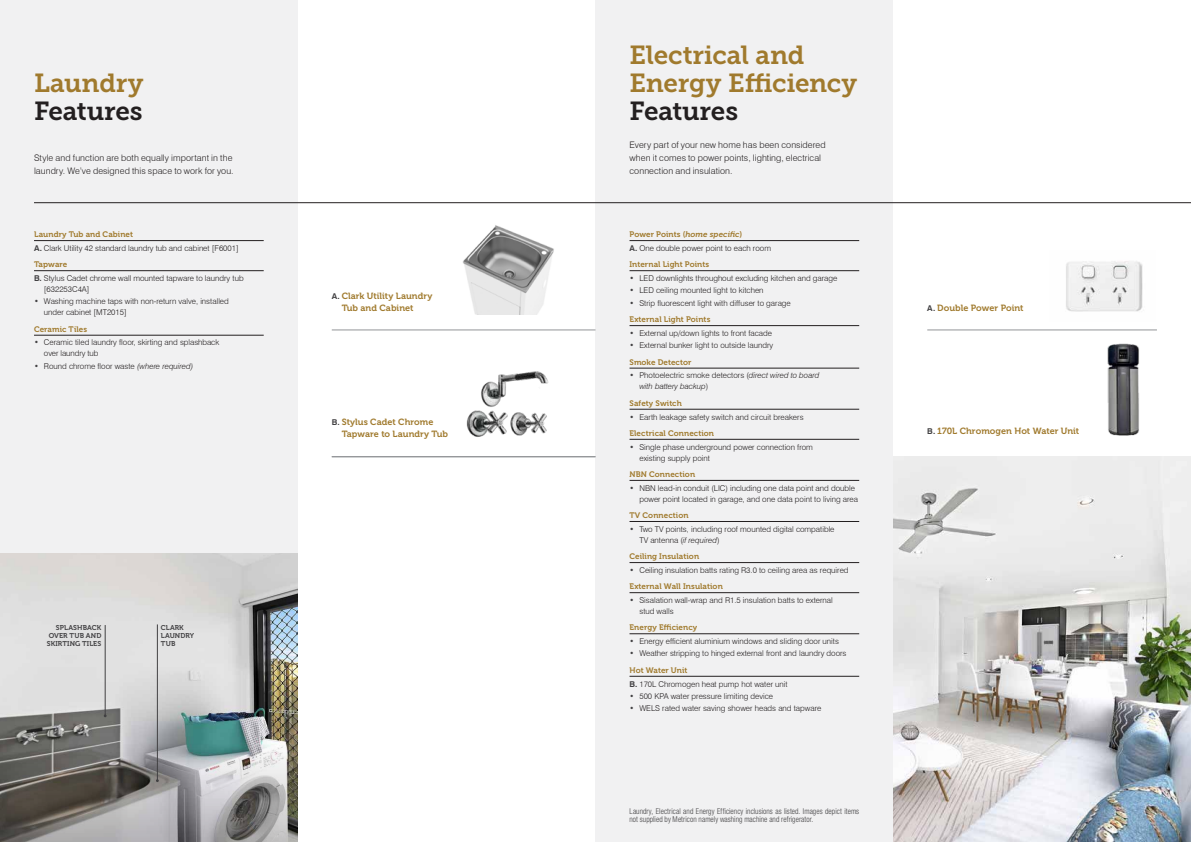
<style>
.page{position:relative;width:1191px;height:842px;background:#fff}
.page>*{position:absolute;margin:0;border:0;box-sizing:border-box;transform-origin:0 0}
.t1{font:26px/28px "Museo Slab 700";letter-spacing:-.01em;color:#a07a2d}
.t2{font:26px "Museo Slab 700";letter-spacing:-.01em;color:#231f20}
.t3{font:300 9px/13px "Swiss 721 BT";letter-spacing:.01em;color:#231f20}
.t4{font:9px/12px "Museo 700";letter-spacing:.005em;color:#a07a2d}
.t5{font:300 8px/11px "Swiss 721 BT";color:#231f20}
.t6{font:8px "Museo 700";letter-spacing:.01em;color:#a07a2d}
.t7{font:300 condensed 8px/8.2px "Helvetica Neue LT Pro";letter-spacing:.01em;color:#414042;scale:.95 1}
.t8{font:italic 300 8px/11px "Swiss 721 BT";color:#231f20}
.t9{font:7px/8px "Museo 700";letter-spacing:.015em;color:#414042;text-align:justify}
.s1{font-weight:700;color:#414042}
.s2{font-style:italic}
.s3{font-weight:700;font-style:normal;color:#414042}
.s4{font-style:normal}
.s5{font-family:"Swiss 721 BT";font-weight:700;font-size:8px;color:#414042}
</style>
<div class="page">
<img style="left:463px;top:225px;width:91px;height:89px">
<img style="left:0;top:552px;width:298px;height:185px">
<div style="left:0;top:0;width:298px;height:552px;background:#f1f1f2"></div>
<img style="left:893px;top:457px;width:298px;height:385px">
<svg style="left:0;top:737px;width:298px;height:105px;background:#888886"></svg>
<div style="left:595px;top:0;width:298px;height:842px;background:#f1f1f2"></div>
<hr style="left:34px;top:240px;width:230px;height:1px;background:#231f20">
<hr style="left:34px;top:270px;width:230px;height:1px;background:#231f20">
<hr style="left:34px;top:335px;width:230px;height:1px;background:#231f20">
<hr style="left:332px;top:330px;width:263px;height:1px;background:#939598">
<hr style="left:927px;top:330px;width:230px;height:1px;background:#939598">
<hr style="left:332px;top:457px;width:263px;height:1px;background:#939598">
<hr style="left:332px;top:456px;width:263px;height:1px;background:#939598">
<img style="left:466px;top:371px;width:83px;height:66px">
<hr style="left:629px;top:240px;width:230px;height:1px;background:#231f20">
<hr style="left:629px;top:270px;width:230px;height:1px;background:#231f20">
<hr style="left:629px;top:325px;width:230px;height:1px;background:#231f20">
<hr style="left:629px;top:368px;width:230px;height:1px;background:#231f20">
<hr style="left:629px;top:409px;width:230px;height:1px;background:#231f20">
<hr style="left:629px;top:439px;width:230px;height:1px;background:#231f20">
<hr style="left:629px;top:480px;width:230px;height:1px;background:#231f20">
<hr style="left:629px;top:521px;width:230px;height:1px;background:#231f20">
<hr style="left:629px;top:562px;width:230px;height:1px;background:#231f20">
<hr style="left:629px;top:592px;width:230px;height:1px;background:#231f20">
<hr style="left:629px;top:634px;width:230px;height:1px;background:#231f20">
<hr style="left:629px;top:676px;width:230px;height:1px;background:#231f20">
<img style="left:1107px;top:343px;width:32px;height:93px">
<img style="left:1066px;top:261px;width:77px;height:51px">
<hr style="left:34px;top:202px;width:1157px;height:1px;background:#231f20">
<hr style="left:105px;top:625px;width:1px;height:91px;background:#414042">
<hr style="left:157px;top:624px;width:1px;height:157px;background:#414042">
<h1 class="t1" style="left:34px;top:70px;width:111px">Laundry</h1>
<h1 class="t2" style="left:34px;top:97px;width:110px">Features</h1>
<p class="t3" style="left:34px;top:152px;width:201px">Style and function are both equally important in the laundry. We’ve designed this space to work for you.</p>
<p class="t6" style="left:34px;top:230px;width:101px">Laundry Tub and Cabinet</p>
<p class="t5" style="left:34px;top:242px;width:206px"><span class="s1">A.</span> Clark Utility 42 standard laundry tub and cabinet [F6001]</p>
<p class="t6" style="left:34px;top:260px;width:35px">Tapware</p>
<p class="t5" style="left:44px;top:273px;width:201px;text-indent:-10px"><span class="s1">B.</span> Stylus Cadet chrome wall mounted tapware to laundry tub [632253C4A]</p>
<p class="t5" style="left:44px;top:296px;width:186px;text-indent:-10px"><span class="s1">•</span> Washing machine taps with non-return valve, installed under cabinet [MT2015]</p>
<p class="t6" style="left:34px;top:324px;width:55px">Ceramic Tiles</p>
<p class="t5" style="left:44px;top:337px;width:177px;text-indent:-10px"><span class="s1">•</span> Ceramic tiled laundry floor, skirting and splashback over laundry tub</p>
<p class="t5" style="left:34px;top:360px;width:161px"><span class="s1">•</span> Round chrome floor waste <span class="s2">(where required)</span></p>
<p class="t9" style="left:47px;top:623px;width:56px;text-indent:9px">SPLASHBACK OVER TUB AND SKIRTING TILES</p>
<p class="t9" style="left:161px;top:624px;width:35px;text-align:left">CLARK<br>LAUNDRY<br>TUB</p>
<h1 class="t1" style="left:629px;top:42px;width:229px">Electrical and<br>Energy Efficiency</h1>
<h1 class="t2" style="left:629px;top:97px;width:110px">Features</h1>
<p class="t3" style="left:629px;top:139px;width:198px">Every part of your new home has been considered when it comes to power points, lighting, electrical connection and insulation.</p>
<p class="t6" style="left:629px;top:230px;width:114px">Power Points (<span class="s2">home specific</span>)</p>
<p class="t5" style="left:629px;top:242px;width:143px"><span class="s1">A.</span> One double power point to each room</p>
<p class="t6" style="left:629px;top:260px;width:81px">Internal Light Points</p>
<p class="t5" style="left:629px;top:273px;width:209px"><span class="s1">•</span> LED downlights throughout excluding kitchen and garage</p>
<p class="t5" style="left:629px;top:285px;width:135px"><span class="s1">•</span> LED ceiling mounted light to kitchen</p>
<p class="t5" style="left:629px;top:297px;width:163px"><span class="s1">•</span> Strip fluorescent light with diffuser to garage</p>
<p class="t6" style="left:629px;top:315px;width:82px">External Light Points</p>
<p class="t5" style="left:629px;top:327px;width:144px"><span class="s1">•</span> External up/down lights to front facade</p>
<p class="t5" style="left:629px;top:340px;width:145px"><span class="s1">•</span> External bunker light to outside laundry</p>
<p class="t6" style="left:629px;top:357px;width:63px">Smoke Detector</p>
<p class="t8" style="left:639px;top:370px;width:181px;text-indent:-10px"><span class="s3">•</span> <span class="s4">Photoelectric smoke detectors (</span>direct wired to board with battery backup<span class="s4">)</span></p>
<p class="t6" style="left:629px;top:398px;width:54px">Safety Switch</p>
<p class="t5" style="left:629px;top:411px;width:176px"><span class="s1">•</span> Earth leakage safety switch and circuit breakers</p>
<p class="t6" style="left:629px;top:428px;width:86px">Electrical Connection</p>
<p class="t5" style="left:639px;top:441px;width:175px;text-indent:-10px"><span class="s1">•</span> Single phase underground power connection from existing supply point</p>
<p class="t6" style="left:629px;top:470px;width:67px">NBN Connection</p>
<p class="t5" style="left:639px;top:482px;width:220px;text-indent:-10px"><span class="s1">•</span> NBN lead-in conduit (LIC) including one data point and double power point located in garage, and one data point to living area</p>
<p class="t6" style="left:629px;top:511px;width:61px">TV Connection</p>
<p class="t5" style="left:639px;top:523px;width:197px;text-indent:-10px"><span class="s1">•</span> Two TV points, including roof mounted digital compatible<br>TV antenna (<span class="s2">if required</span>)</p>
<p class="t6" style="left:629px;top:552px;width:71px">Ceiling Insulation</p>
<p class="t5" style="left:629px;top:564px;width:221px"><span class="s1">•</span> Ceiling insulation batts rating R3.0 to ceiling area as required</p>
<p class="t6" style="left:629px;top:582px;width:95px">External Wall Insulation</p>
<p class="t5" style="left:639px;top:594px;width:195px;text-indent:-10px"><span class="s1">•</span> Sisalation wall-wrap and R1.5 insulation batts to external stud walls</p>
<p class="t6" style="left:629px;top:623px;width:69px">Energy Efficiency</p>
<p class="t5" style="left:629px;top:636px;width:211px"><span class="s1">•</span> Energy efficient aluminium windows and sliding door units</p>
<p class="t5" style="left:629px;top:648px;width:218px"><span class="s1">•</span> Weather stripping to hinged external front and laundry doors</p>
<p class="t6" style="left:629px;top:665px;width:59px">Hot Water Unit</p>
<p class="t5" style="left:629px;top:678px;width:160px"><span class="s1">B.</span> 170L Chromogen heat pump hot water unit</p>
<p class="t5" style="left:629px;top:690px;width:145px"><span class="s1">•</span> 500 KPA water pressure limiting device</p>
<p class="t5" style="left:629px;top:703px;width:193px"><span class="s1">•</span> WELS rated water saving shower heads and tapware</p>
<p class="t4" style="left:342px;top:290px;width:92px;text-indent:-10px"><span class="s5">A.</span> Clark Utility Laundry<br>Tub and Cabinet</p>
<p class="t4" style="left:927px;top:302px;width:98px"><span class="s5">A.</span> Double Power Point</p>
<p class="t4" style="left:342px;top:416px;width:108px;text-indent:-10px"><span class="s5">B.</span> Stylus Cadet Chrome<br>Tapware to Laundry Tub</p>
<p class="t4" style="left:927px;top:425px;width:153px"><span class="s5">B.</span> 170L Chromogen Hot Water Unit</p>
<p class="t7" style="left:629px;top:807px;width:243px">Laundry, Electrical and Energy Efficiency inclusions as listed. Images depict items not supplied by Metricon namely washing machine and refrigerator.</p>
</div>
